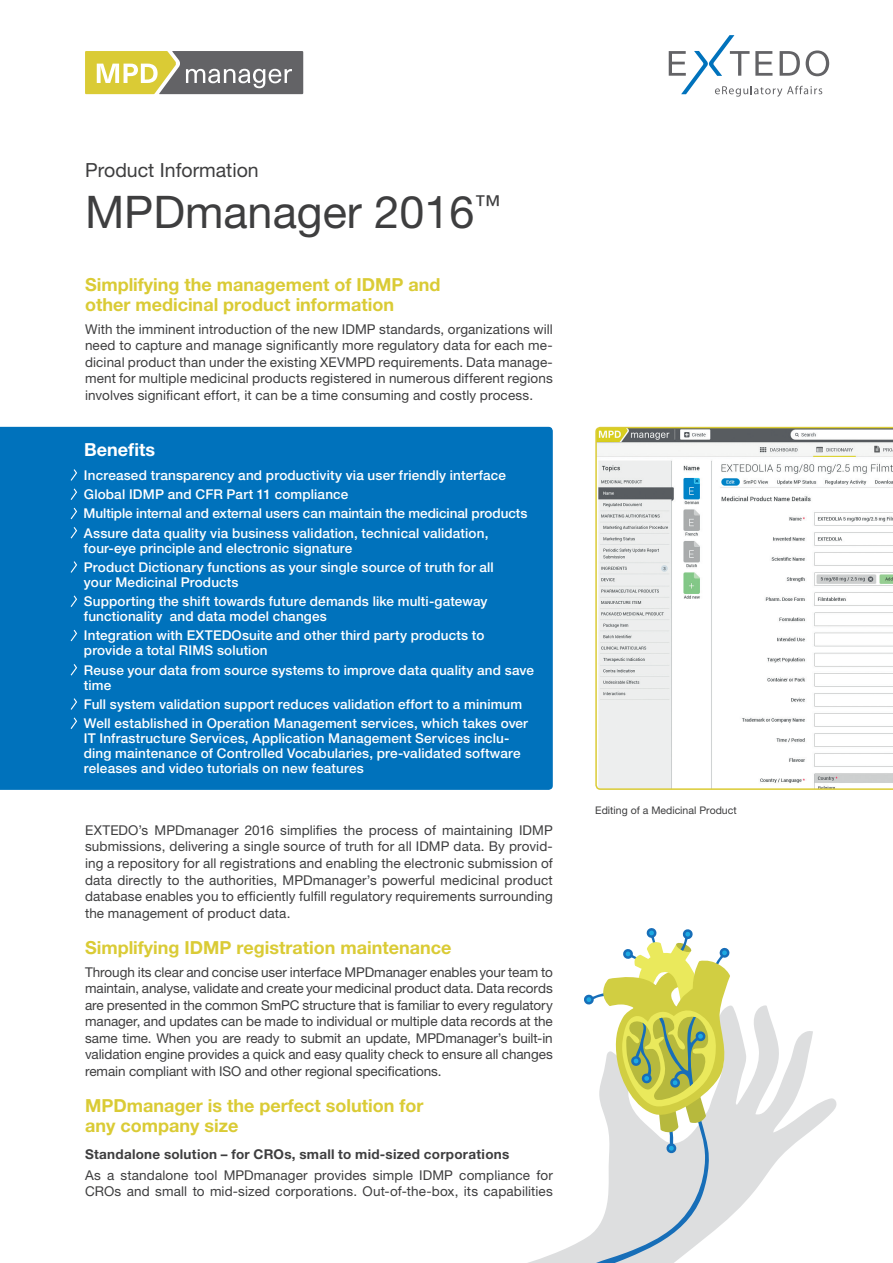
<style>
.page{position:relative;width:893px;height:1263px;background:#fff}
.page>*{position:absolute;margin:0;border:0;box-sizing:border-box;transform-origin:0 0}
.Head_1{font:45px "Helvetica Neue LT Pro";color:#3e3e3f}
.Dach_1{font:19.5px "Helvetica Neue LT Pro";color:#3e3e3f}
.Head_2{font:700 18px/19.5px "Helvetica Neue LT Pro";color:#dacb35}
.Benefit_Head{font:700 18px "Helvetica Neue LT Pro";color:#fff}
.Fließ{font:13.5px/16.5px "Helvetica Neue LT Pro";letter-spacing:.01em;color:#3e3e3f;text-align:justify}
.Benefit_Fließ{font:500 13.5px/15px "Helvetica Neue LT Pro";letter-spacing:.01em;color:#fff}
.Head_3{font:700 13.5px "Helvetica Neue LT Pro";letter-spacing:.02em;color:#3e3e3f}
.BU{font:10.5px "Helvetica Neue LT Pro";color:#3e3e3f}
</style>
<div class="page">
<svg style="left:669px;top:35px;width:160px;height:62px"></svg>
<div style="left:0;top:427px;width:553px;height:363px;background:#0072bc"></div>
<svg style="left:69px;top:468px;width:9px;height:52px"></svg>
<svg style="left:69px;top:526px;width:9px;height:14px"></svg>
<svg style="left:69px;top:560px;width:9px;height:14px"></svg>
<svg style="left:69px;top:594px;width:9px;height:14px"></svg>
<svg style="left:69px;top:628px;width:9px;height:14px"></svg>
<svg style="left:69px;top:663px;width:9px;height:14px"></svg>
<svg style="left:69px;top:697px;width:9px;height:33px"></svg>
<svg style="left:710px;top:1005px;width:126px;height:229px"></svg>
<svg style="left:528px;top:1156px;width:182px;height:107px;fill:#dddedf"></svg>
<svg style="left:584px;top:928px;width:146px;height:228px"></svg>
<svg style="left:595px;top:427px;width:298px;height:363px"></svg>
<svg style="left:85px;top:51px;width:218px;height:43px;background:#a09b6e"></svg>
<p class="Dach_1" style="left:85px;top:158px;width:175px">Product Information</p>
<p class="Head_1" style="left:85px;top:185px;width:417px">MPDmanager 2016<sup>™</sup></p>
<p class="Head_2" style="left:85px;top:275px;width:357px">Simplifying the management of IDMP and other medicinal product information</p>
<p class="Fließ" style="left:85px;top:320px;width:469px">With the imminent introduction of the new IDMP standards, organizations will need to capture and manage significantly more regulatory data for each me&shy;dicinal product than under the existing XEVMPD requirements. Data manage&shy;ment for multiple medicinal products registered in numerous different regions involves significant effort, it can be a time consuming and costly process.</p>
<p class="Benefit_Head" style="left:84px;top:439px;width:73px">Benefits</p>
<p class="Benefit_Fließ" style="left:84px;top:467px;width:424px">Increased transparency and productivity via user friendly interface</p>
<p class="Benefit_Fließ" style="left:84px;top:487px;width:266px">Global IDMP and CFR Part 11 compliance</p>
<p class="Benefit_Fließ" style="left:84px;top:506px;width:445px">Multiple internal and external users can maintain the medicinal products</p>
<p class="Benefit_Fließ" style="left:84px;top:525px;width:406px">Assure data quality via business validation, technical validation, four-eye principle and electronic signature</p>
<p class="Benefit_Fließ" style="left:84px;top:559px;width:411px">Product Dictionary functions as your single source of truth for all your Medicinal Products</p>
<p class="Benefit_Fließ" style="left:84px;top:594px;width:405px">Supporting the shift towards future demands like multi-gateway functionality and data model changes</p>
<p class="Benefit_Fließ" style="left:84px;top:628px;width:402px">Integration with EXTEDOsuite and other third party products to provide a total RIMS solution</p>
<p class="Benefit_Fließ" style="left:84px;top:662px;width:451px">Reuse your data from source systems to improve data quality and save time</p>
<p class="Benefit_Fließ" style="left:84px;top:696px;width:440px">Full system validation support reduces validation effort to a minimum</p>
<p class="Benefit_Fließ" style="left:84px;top:716px;width:446px">Well established in Operation Management services, which takes over IT Infrastructure Services, Application Management Services inclu&shy;ding maintenance of Controlled Vocabularies, pre-validated software releases and video tutorials on new features</p>
<p class="Fließ" style="left:85px;top:822px;width:469px">EXTEDO’s MPDmanager 2016 simplifies the process of maintaining IDMP submissions, delivering a single source of truth for all IDMP data. By provid&shy;ing a repository for all registrations and enabling the electronic submission of data directly to the authorities, MPDmanager’s powerful medicinal product database enables you to efficiently fulfill regulatory requirements surrounding the management of product data.</p>
<p class="Head_2" style="left:85px;top:937px;width:368px">Simplifying IDMP registration maintenance</p>
<p class="Fließ" style="left:85px;top:964px;width:469px">Through its clear and concise user interface MPDmanager enables your team to maintain, analyse, validate and create your medicinal product data. Data records are presented in the common SmPC structure that is familiar to every regulatory manager, and updates can be made to individual or multiple data records at the same time. When you are ready to submit an update, MPDmanager’s built-in validation engine provides a quick and easy quality check to ensure all changes remain compliant with ISO and other regional specifications.</p>
<p class="Head_2" style="left:85px;top:1096px;width:340px">MPDmanager is the perfect solution for any company size</p>
<p class="Head_3" style="left:85px;top:1146px;width:426px">Standalone solution – for CROs, small to mid-sized corporations</p>
<p class="Fließ" style="left:85px;top:1166px;width:469px">As a standalone tool MPDmanager provides simple IDMP compliance for<br>CROs and small to mid-sized corporations. Out-of-the-box, its capabilities</p>
<p class="BU" style="left:595px;top:804px;width:143px">Editing of a Medicinal Product</p>
</div>
